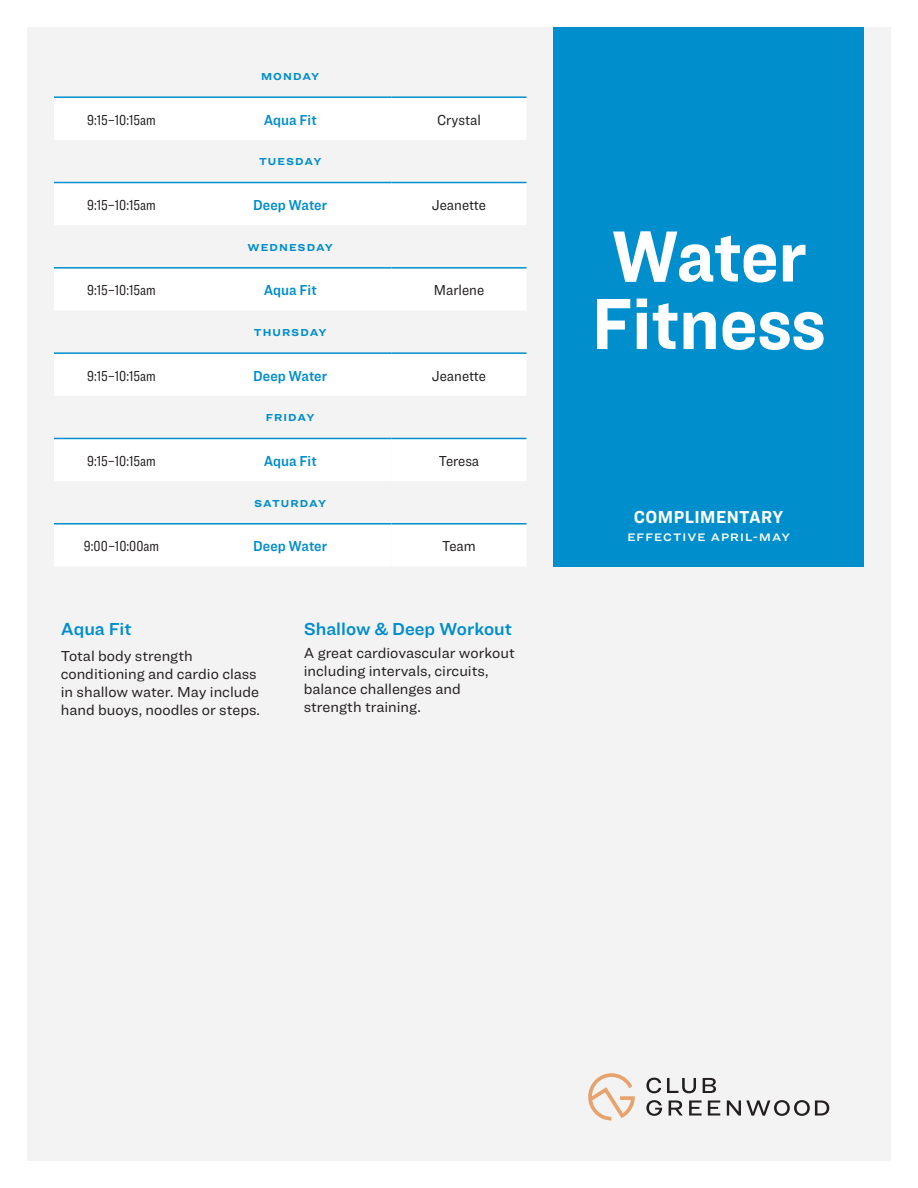
<style>
.page{position:relative;width:918px;height:1188px;background:#fff}
.page>*{position:absolute;margin:0;border:0;box-sizing:border-box;transform-origin:0 0}
.t1{font:700 75px/67.5px "Ringside Narrow";color:#fff}
.t2{font:18px "Ringside Regular Semi";color:#008ecc}
.t3{font:700 18px "Ringside Narrow";letter-spacing:.025em;color:#fff}
.t4{font:15px/18px "Ringside";color:#231f20}
.t5{font:15px "Ringside Compressed";color:#231f20}
.t6{font:15px "Ringside Narrow Semi";color:#008ecc}
.t7{font:15px "Ringside Narrow";color:#231f20}
.t8{font:11.25px "Ringside Wide Semi";letter-spacing:.1em;color:#fff}
.t9{font:700 10.5px "Ringside Wide";letter-spacing:.1em;color:#008ecc}
</style>
<div class="page">
<div style="left:27px;top:27px;width:864px;height:1134px;background:#f4f3f3"></div>
<div style="left:554px;top:27px;width:310px;height:540px;background:#008ecc"></div>
<svg style="left:588px;top:1073px;width:47px;height:47px"></svg>
<svg style="left:646px;top:1078px;width:15px;height:15px"></svg>
<svg style="left:667px;top:1078px;width:29px;height:15px"></svg>
<svg style="left:703px;top:1078px;width:13px;height:15px"></svg>
<svg style="left:669px;top:1100px;width:14px;height:16px"></svg>
<svg style="left:689px;top:1100px;width:13px;height:16px"></svg>
<svg style="left:708px;top:1100px;width:12px;height:16px"></svg>
<svg style="left:727px;top:1100px;width:102px;height:16px"></svg>
<svg style="left:646px;top:1100px;width:16px;height:16px"></svg>
<svg style="left:54px;top:98px;width:472px;height:468px;fill:#fff"></svg>
<svg style="left:392px;top:439px;width:134px;height:127px"></svg>
<hr style="left:54px;top:96px;width:135px;height:2px;background:#008ecc">
<hr style="left:189px;top:96px;width:203px;height:2px;background:#008ecc">
<hr style="left:392px;top:96px;width:134px;height:2px;background:#008ecc">
<hr style="left:54px;top:182px;width:135px;height:1px;background:#008ecc">
<hr style="left:189px;top:182px;width:203px;height:1px;background:#008ecc">
<hr style="left:392px;top:182px;width:134px;height:1px;background:#008ecc">
<hr style="left:54px;top:267px;width:135px;height:2px;background:#008ecc">
<hr style="left:189px;top:267px;width:203px;height:2px;background:#008ecc">
<hr style="left:392px;top:267px;width:134px;height:2px;background:#008ecc">
<hr style="left:54px;top:352px;width:135px;height:2px;background:#008ecc">
<hr style="left:189px;top:352px;width:203px;height:2px;background:#008ecc">
<hr style="left:392px;top:352px;width:134px;height:2px;background:#008ecc">
<hr style="left:54px;top:438px;width:135px;height:1px;background:#008ecc">
<hr style="left:189px;top:438px;width:203px;height:1px;background:#008ecc">
<hr style="left:392px;top:438px;width:134px;height:1px;background:#008ecc">
<hr style="left:54px;top:523px;width:135px;height:2px;background:#008ecc">
<hr style="left:189px;top:523px;width:203px;height:2px;background:#008ecc">
<hr style="left:392px;top:523px;width:134px;height:2px;background:#008ecc">
<p class="t9" style="left:261px;top:68px;width:60px">MONDAY</p>
<p class="t5" style="left:87px;top:110px;width:70px">9:15–10:15am</p>
<p class="t6" style="left:264px;top:109px;width:55px">Aqua Fit</p>
<p class="t7" style="left:437px;top:109px;width:45px">Crystal</p>
<p class="t9" style="left:259px;top:154px;width:64px">TUESDAY</p>
<p class="t5" style="left:87px;top:195px;width:70px">9:15–10:15am</p>
<p class="t6" style="left:253px;top:194px;width:75px">Deep Water</p>
<p class="t7" style="left:432px;top:194px;width:56px">Jeanette</p>
<p class="t9" style="left:247px;top:239px;width:87px">WEDNESDAY</p>
<p class="t5" style="left:87px;top:280px;width:70px">9:15–10:15am</p>
<p class="t6" style="left:264px;top:279px;width:55px">Aqua Fit</p>
<p class="t7" style="left:434px;top:280px;width:52px">Marlene</p>
<p class="t9" style="left:254px;top:324px;width:74px">THURSDAY</p>
<p class="t5" style="left:87px;top:366px;width:70px">9:15–10:15am</p>
<p class="t6" style="left:253px;top:365px;width:75px">Deep Water</p>
<p class="t7" style="left:432px;top:365px;width:56px">Jeanette</p>
<p class="t9" style="left:266px;top:410px;width:50px">FRIDAY</p>
<p class="t5" style="left:87px;top:451px;width:70px">9:15–10:15am</p>
<p class="t6" style="left:264px;top:450px;width:55px">Aqua Fit</p>
<p class="t7" style="left:439px;top:450px;width:42px">Teresa</p>
<p class="t9" style="left:254px;top:495px;width:74px">SATURDAY</p>
<p class="t5" style="left:84px;top:536px;width:77px">9:00–10:00am</p>
<p class="t6" style="left:253px;top:535px;width:75px">Deep Water</p>
<p class="t7" style="left:442px;top:536px;width:35px">Team</p>
<p class="t2" style="left:61px;top:616px;width:73px">Aqua Fit</p>
<p class="t4" style="left:61px;top:647px;width:201px">Total body strength conditioning and cardio class in shallow water. May include hand buoys, noodles or steps.</p>
<p class="t2" style="left:304px;top:616px;width:210px">Shallow &amp; Deep Workout</p>
<p class="t4" style="left:304px;top:644px;width:213px">A great cardiovascular workout including intervals, circuits, balance challenges and strength training.</p>
<p class="t1" style="left:592px;top:220px;width:236px">Water<br>Fitness</p>
<p class="t3" style="left:634px;top:504px;width:151px">COMPLIMENTARY</p>
<p class="t8" style="left:627px;top:529px;width:164px">EFFECTIVE APRIL-MAY</p>
</div>
